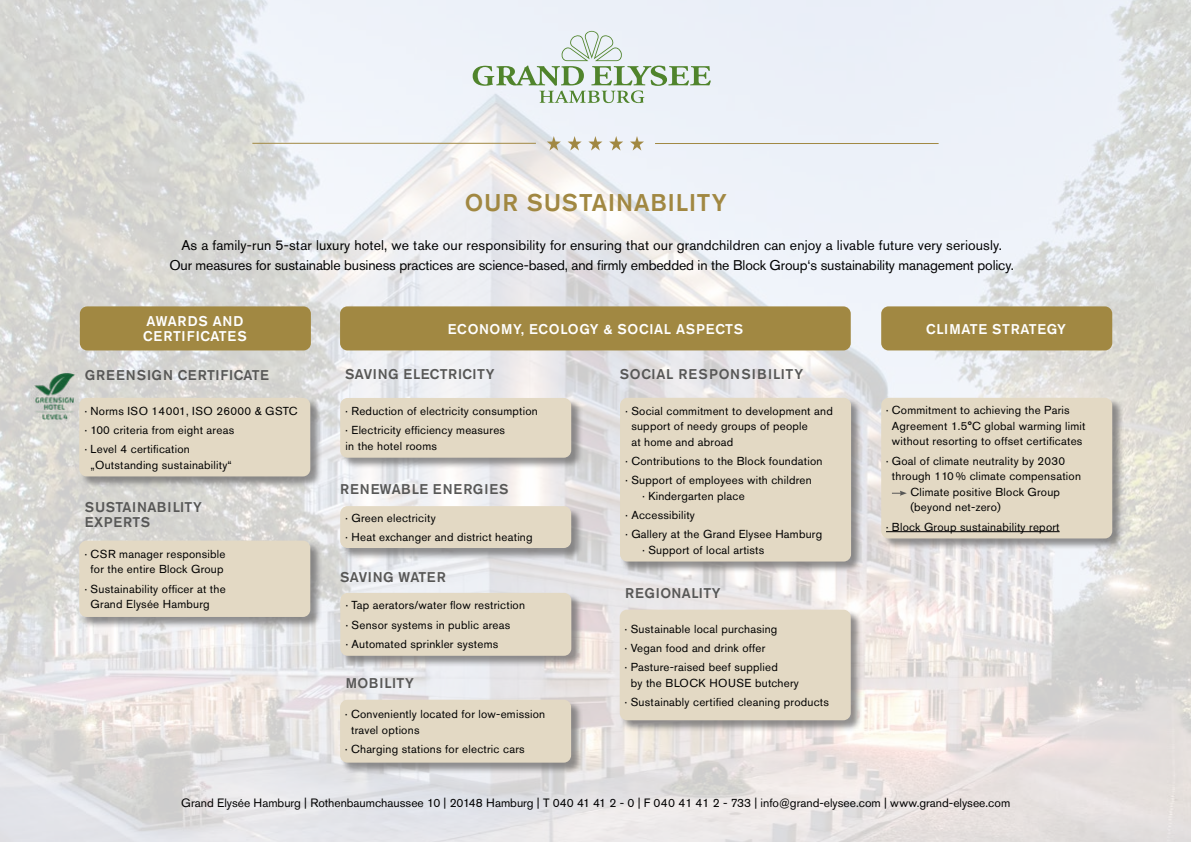
<style>
.page{position:relative;width:1191px;height:842px;background:#fff}
.page>*{position:absolute;margin:0;border:0;box-sizing:border-box;transform-origin:0 0}
.t1{font:500 24px "Akzidenz Grotesk Std";letter-spacing:.035em;color:#a18842}
.t2{font:14px/20px "Akzidenz Grotesk Std";letter-spacing:-.01em;color:#000;text-align:center}
.t3{font:500 14px/15.5px "Akzidenz Grotesk Std";letter-spacing:.045em;color:#575756}
.t4{font:500 14px/15.5px "Akzidenz Grotesk Std";letter-spacing:.045em;color:#fff}
.t5{font:500 14px "Akzidenz Grotesk Std";letter-spacing:.065em;color:#575756}
.t6{font:500 14px "Akzidenz Grotesk Std";letter-spacing:.07em;color:#575756}
.t7{font:12px "Akzidenz Grotesk Std";color:#000}
.t8{font:11.5px/19.2px "Akzidenz Grotesk Std";letter-spacing:.02em;color:#000}
</style>
<div class="page">
<img style="left:0;top:0;width:1191px;height:842px">
<div style="left:80px;top:399px;width:242px;height:89px;background:#706f6f;opacity:.75"></div>
<div style="left:79px;top:398px;width:231px;height:78px;background:#e3d9c4;border-radius:7px"></div>
<div style="left:621px;top:399px;width:242px;height:174px;background:#706f6f;opacity:.75"></div>
<div style="left:620px;top:398px;width:231px;height:163px;background:#e3d9c4;border-radius:7px"></div>
<div style="left:620px;top:610px;width:242px;height:121px;background:#706f6f;opacity:.75"></div>
<div style="left:619px;top:610px;width:231px;height:110px;background:#e3d9c4;border-radius:7px"></div>
<div style="left:341px;top:700px;width:242px;height:74px;background:#706f6f;opacity:.75"></div>
<div style="left:340px;top:700px;width:231px;height:63px;background:#e3d9c4;border-radius:7px"></div>
<div style="left:341px;top:399px;width:242px;height:70px;background:#706f6f;opacity:.75"></div>
<div style="left:340px;top:398px;width:231px;height:60px;background:#e3d9c4;border-radius:7px"></div>
<div style="left:341px;top:507px;width:242px;height:53px;background:#706f6f;opacity:.75"></div>
<div style="left:340px;top:506px;width:231px;height:42px;background:#e3d9c4;border-radius:7px"></div>
<div style="left:341px;top:594px;width:242px;height:74px;background:#706f6f;opacity:.75"></div>
<div style="left:340px;top:593px;width:231px;height:63px;background:#e3d9c4;border-radius:7px"></div>
<div style="left:882px;top:399px;width:242px;height:151px;background:#706f6f;opacity:.75"></div>
<div style="left:881px;top:398px;width:231px;height:140px;background:#e3d9c4;border-radius:7px"></div>
<div style="left:80px;top:541px;width:242px;height:87px;background:#706f6f;opacity:.75"></div>
<div style="left:79px;top:541px;width:231px;height:76px;background:#e3d9c4;border-radius:7px"></div>
<div style="left:80px;top:306px;width:231px;height:44px;background:#a18842;border-radius:7px"></div>
<div style="left:881px;top:306px;width:231px;height:44px;background:#a18842;border-radius:7px"></div>
<div style="left:340px;top:306px;width:510px;height:44px;background:#a18842;border-radius:7px"></div>
<hr style="left:886px;top:531px;width:173px;height:1px;background:#000">
<svg style="left:892px;top:491px;width:14px;height:5px"></svg>
<svg style="left:472px;top:31px;width:239px;height:72px"></svg>
<hr style="left:252px;top:143px;width:284px;height:1px;background:#a18842">
<svg style="left:547px;top:136px;width:14px;height:15px"></svg>
<svg style="left:567px;top:136px;width:14px;height:15px"></svg>
<svg style="left:588px;top:136px;width:14px;height:15px"></svg>
<svg style="left:609px;top:136px;width:14px;height:15px"></svg>
<svg style="left:630px;top:136px;width:14px;height:15px"></svg>
<hr style="left:655px;top:143px;width:283px;height:1px;background:#a18842">
<img style="left:32px;top:371px;width:45px;height:52px">
<h1 class="t1" style="left:465px;top:188px;width:264px">OUR SUSTAINABILITY</h1>
<p class="t2" style="left:169px;top:235px;width:846px">As a family-run 5-star luxury hotel, we take our responsibility for ensuring that our grandchildren can enjoy a livable future very seriously.<br>Our measures for sustainable business practices are science-based, and firmly embedded in the Block Group‘s sustainability management policy.</p>
<p class="t4" style="left:143px;top:313px;width:105px">AWARDS AND<br>CERTIFICATES</p>
<p class="t4" style="left:448px;top:321px;width:297px">ECONOMY, ECOLOGY &amp; SOCIAL ASPECTS</p>
<p class="t4" style="left:926px;top:321px;width:141px">CLIMATE STRATEGY</p>
<p class="t3" style="left:85px;top:367px;width:186px">GREENSIGN CERTIFICATE</p>
<p class="t5" style="left:619px;top:366px;width:185px">SOCIAL RESPONSIBILITY</p>
<p class="t3" style="left:345px;top:366px;width:151px">SAVING ELECTRICITY</p>
<p class="t8" style="left:85px;top:401px;width:214px">· Norms ISO 14001, ISO 26000 &amp; GSTC · 100 criteria from eight areas<br>· Level 4 certification</p>
<p class="t8" style="left:91px;top:455px;width:143px">„Outstanding sustainability“</p>
<p class="t3" style="left:85px;top:499px;width:119px">SUSTAINABILITY<br>EXPERTS</p>
<p class="t8" style="left:85px;top:546px;width:142px;line-height:15.5px;text-align:center">· CSR manager responsible for the entire Block Group</p>
<p class="t8" style="left:91px;top:581px;width:137px;line-height:15.5px;text-indent:-6px">· Sustainability officer at the<br>Grand Elysée Hamburg</p>
<p class="t8" style="left:346px;top:401px;width:194px">· Reduction of electricity consumption · Electricity efficiency measures</p>
<p class="t8" style="left:346px;top:436px;width:93px">in the hotel rooms</p>
<p class="t6" style="left:340px;top:480px;width:170px">RENEWABLE ENERGIES</p>
<p class="t8" style="left:346px;top:508px;width:188px">· Green electricity<br>· Heat exchanger and district heating</p>
<p class="t3" style="left:340px;top:569px;width:107px">SAVING WATER</p>
<p class="t8" style="left:346px;top:596px;width:181px">· Tap aerators/water flow restriction · Sensor systems in public areas<br>· Automated sprinkler systems</p>
<p class="t3" style="left:346px;top:675px;width:70px">MOBILITY</p>
<p class="t8" style="left:351px;top:706px;width:196px;line-height:15.5px;text-indent:-6px">· Conveniently located for low-emission travel options</p>
<p class="t8" style="left:345px;top:739px;width:181px">· Charging stations for electric cars</p>
<p class="t8" style="left:631px;top:403px;width:203px;line-height:15.5px;text-indent:-6px">· Social commitment to development and support of needy groups of people<br>at home and abroad</p>
<p class="t8" style="left:625px;top:451px;width:198px">· Contributions to the Block foundation · Support of employees with children</p>
<p class="t8" style="left:625px;top:486px;width:198px;text-indent:17px">· Kindergarten place<br>· Accessibility<br>· Gallery at the Grand Elysee Hamburg</p>
<p class="t8" style="left:642px;top:540px;width:123px">· Support of local artists</p>
<p class="t3" style="left:625px;top:585px;width:97px">REGIONALITY</p>
<p class="t8" style="left:625px;top:619px;width:154px">· Sustainable local purchasing · Vegan food and drink offer<br>· Pasture-raised beef supplied</p>
<p class="t8" style="left:625px;top:673px;width:206px;text-indent:6px">by the BLOCK HOUSE butchery<br>· Sustainably certified cleaning products</p>
<p class="t8" style="left:892px;top:402px;width:195px;line-height:15.5px;text-indent:-6px">· Commitment to achieving the Paris<br>Agreement 1.5°C global warming limit without resorting to offset certificates</p>
<p class="t8" style="left:886px;top:451px;width:181px">· Goal of climate neutrality by 2030</p>
<p class="t8" style="left:892px;top:466px;width:191px">through 110 % climate compensation</p>
<p class="t8" style="left:910px;top:482px;width:151px">Climate positive Block Group</p>
<p class="t8" style="left:910px;top:498px;width:92px">(beyond net-zero)</p>
<p class="t8" style="left:886px;top:517px;width:175px">· Block Group sustainability report</p>
<p class="t7" style="left:181px;top:796px;width:830px">Grand Elysée Hamburg | Rothenbaumchaussee 10 | 20148 Hamburg | T 040 41 41 2 - 0 | F 040 41 41 2 - 733 | info@grand-elysee.com | www.grand-elysee.com</p>
</div>
